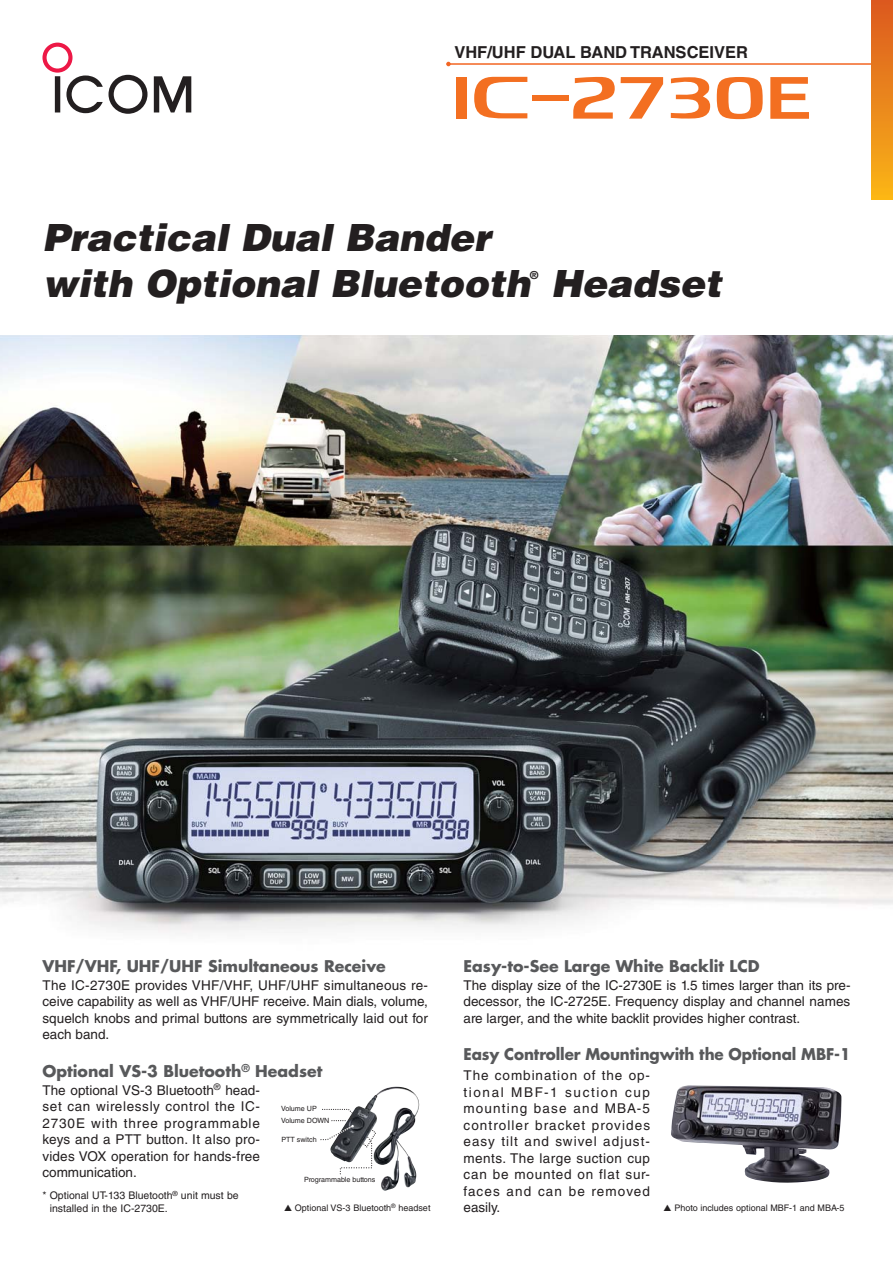
<style>
.page{position:relative;width:893px;height:1263px;background:#fff}
.page>*{position:absolute;margin:0;border:0;box-sizing:border-box;transform-origin:0 0}
.t1{font:italic 900 37.5px/46.5px "Helvetica LT Std";color:#231f20}
.t2{font:700 16.5px "Helvetica LT Std";color:#231f20}
.t3{font:700 15.75px "Futura Std";color:#58595b}
.t4{font:700 15.75px "Futura Std";color:#58595b;scale:.96 1}
.t5{font:13.5px/16.5px "Helvetica LT Std";letter-spacing:.005em;color:#231f20;text-align:justify}
.t6{font:700 11.1px "Helvetica LT Std";color:#231f20}
.t7{font:10.5px/12.8px "Helvetica LT Std";color:#231f20}
.t8{font:9px "Helvetica LT Std";color:#231f20}
.t9{font:7.2px/12px "Helvetica LT Std";color:#231f20}
</style>
<div class="page">
<img style="left:0;top:335px;width:893px;height:779px">
<svg style="left:154px;top:76px;width:37px;height:36px"></svg>
<svg style="left:42px;top:43px;width:105px;height:71px"></svg>
<hr style="left:448px;top:63px;width:445px;height:2px;background:#f26522">
<svg style="left:446px;top:62px;width:5px;height:4px"></svg>
<img style="left:330px;top:1087px;width:88px;height:104px">
<svg style="left:319px;top:1108px;width:58px;height:69px"></svg>
<img style="left:671px;top:1085px;width:170px;height:98px">
<div style="left:872px;top:0;width:21px;height:200px;background:linear-gradient(to bottom,#db5820,#fab517)"></div>
<div style="left:456px;top:77px;width:10px;height:41px;background:#f36f21"></div>
<svg style="left:474px;top:77px;width:53px;height:41px"></svg>
<div style="left:532px;top:95px;width:36px;height:6px;background:#f36f21"></div>
<svg style="left:573px;top:76px;width:42px;height:43px"></svg>
<svg style="left:621px;top:77px;width:42px;height:42px"></svg>
<svg style="left:671px;top:77px;width:39px;height:42px"></svg>
<svg style="left:717px;top:77px;width:46px;height:42px"></svg>
<svg style="left:770px;top:77px;width:39px;height:42px"></svg>
<p class="t2" style="left:454px;top:46px;width:295px">VHF/UHF DUAL BAND TRANSCEIVER</p>
<h1 class="t1" style="left:42px;top:215px;width:489px">Practical Dual Bander with Optional Bluetooth</h1>
<p class="t6" style="left:530px;top:271px;width:10px">®</p>
<h1 class="t1" style="left:551px;top:261px;width:172px">Headset</h1>
<p class="t3" style="left:42px;top:959px;width:345px">VHF/VHF, UHF/UHF Simultaneous Receive</p>
<p class="t5" style="left:42px;top:979px;width:387px">The IC-2730E provides VHF/VHF, UHF/UHF simultaneous re&shy;ceive capability as well as VHF/UHF receive. Main dials, volume, squelch knobs and primal buttons are symmetrically laid out for each band.</p>
<p class="t3" style="left:42px;top:1064px;width:281px">Optional VS-3 Bluetooth<sup>®</sup> Headset</p>
<p class="t5" style="left:42px;top:1083px;width:219px">The optional VS-3 Bluetooth<sup>®</sup> head&shy;set can wirelessly control the IC-2730E with three programmable keys and a PTT button. It also pro&shy;vides VOX operation for hands-free communication.</p>
<p class="t7" style="left:50px;top:1191px;width:190px;text-indent:-7px">* Optional UT-133 Bluetooth<sup>®</sup> unit must be installed in the IC-2730E.</p>
<p class="t3" style="left:463px;top:959px;width:298px">Easy-to-See Large White Backlit LCD</p>
<p class="t5" style="left:463px;top:979px;width:388px">The display size of the IC-2730E is 1.5 times larger than its pre&shy;decessor, the IC-2725E. Frequency display and channel names are larger, and the white backlit provides higher contrast.</p>
<p class="t4" style="left:463px;top:1047px;width:405px">Easy Controller Mountingwith the Optional MBF-1</p>
<p class="t5" style="left:463px;top:1069px;width:188px">The combination of the op&shy;tional MBF-1 suction cup mounting base and MBA-5 controller bracket provides easy tilt and swivel adjust&shy;ments. The large suction cup can be mounted on flat sur&shy;faces and can be removed</p>
<p class="t9" style="left:281px;top:1104px;width:50px">Volume UP<br>Volume DOWN</p>
<p class="t9" style="left:281px;top:1134px;width:37px">PTT switch</p>
<p class="t9" style="left:304px;top:1175px;width:73px">Programmable buttons</p>
<p class="t8" style="left:284px;top:1205px;width:148px">▲ Optional VS-3 Bluetooth<sup>®</sup> headset</p>
<p class="t5" style="left:463px;top:1201px;width:38px">easily.</p>
<p class="t8" style="left:663px;top:1205px;width:183px">▲ Photo includes optional MBF-1 and MBA-5</p>
</div>
